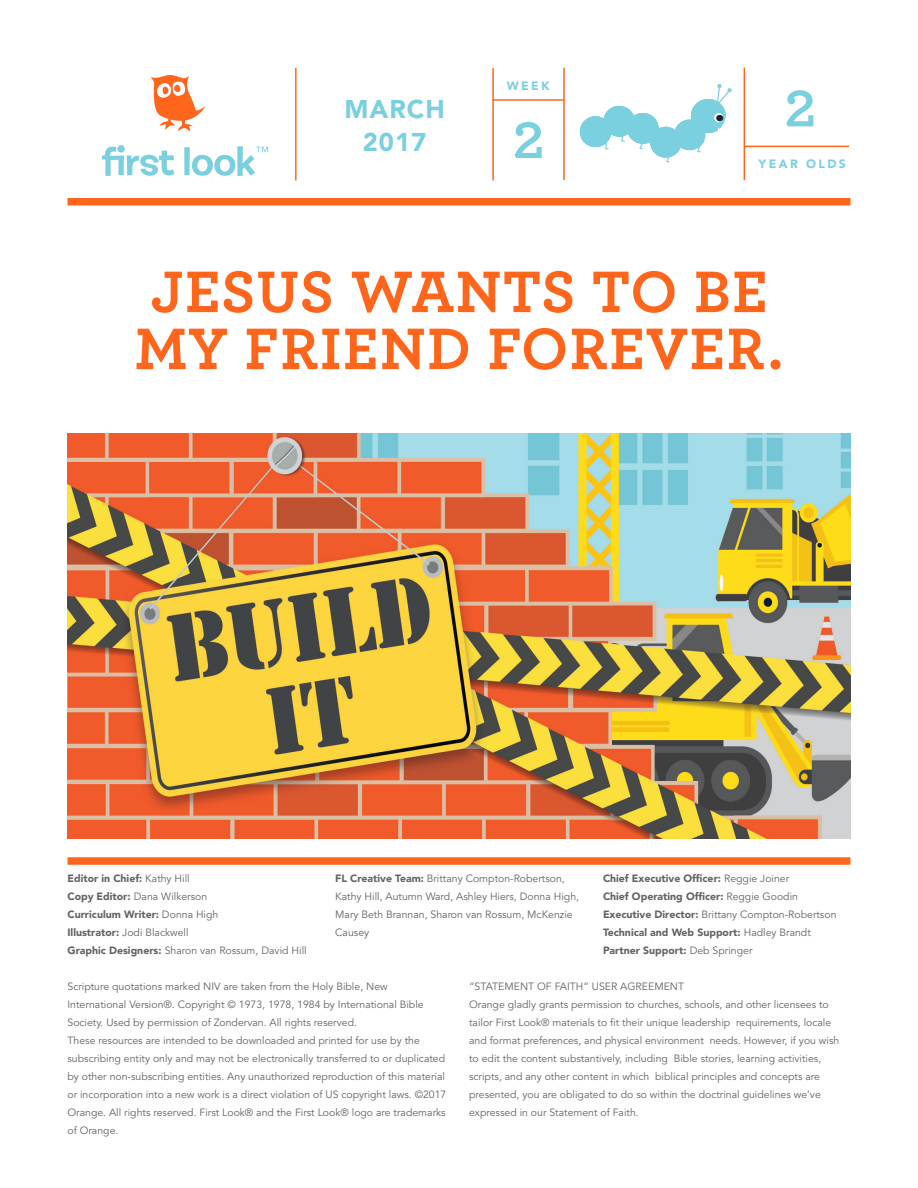
<style>
.page{position:relative;width:918px;height:1188px;background:#fff}
.page>*{position:absolute;margin:0;border:0;box-sizing:border-box;transform-origin:0 0}
.t1{font:700 61.5px/57px "Archer Pro";letter-spacing:.025em;color:#ff661c}
.t2{font:700 54px "Archer Pro";color:#7bd0e0}
.t3{font:900 25.5px/33px "Avenir LT Std";letter-spacing:.04em;color:#7bd0e0;text-align:center}
.t4{font:900 12px "Avenir LT Std";letter-spacing:.2em;color:#7bd0e0}
.t5{font:10.5px/18px "Avenir LT Std";color:#636366}
.t6{font:900 10.5px/18px "Avenir LT Std";color:#636366}
.s1{font-weight:400}
.s2{font-weight:900}
</style>
<div class="page">
<div style="left:68px;top:198px;width:782px;height:8px;background:#ff661c"></div>
<div style="left:68px;top:857px;width:782px;height:8px;background:#ff661c"></div>
<hr style="left:295px;top:68px;width:2px;height:112px;background:#ff661c">
<hr style="left:492px;top:68px;width:2px;height:112px;background:#ff661c">
<svg style="left:151px;top:75px;width:55px;height:57px"></svg>
<svg style="left:102px;top:145px;width:166px;height:31px"></svg>
<hr style="left:744px;top:68px;width:1px;height:112px;background:#ff661c">
<hr style="left:563px;top:68px;width:2px;height:112px;background:#ff661c">
<hr style="left:744px;top:146px;width:105px;height:1px;background:#ff661c">
<hr style="left:493px;top:99px;width:71px;height:2px;background:#ff661c">
<svg style="left:579px;top:84px;width:153px;height:78px"></svg>
<div style="left:716px;top:115px;width:7px;height:6px;background:#231f20;border-radius:50%"></div>
<img style="left:68px;top:434px;width:782px;height:404px">
<h3 class="t3" style="left:344px;top:93px;width:102px">MARCH<br>2017</h3>
<p class="t4" style="left:507px;top:78px;width:44px">WEEK</p>
<h2 class="t2" style="left:513px;top:97px;width:33px">2</h2>
<h2 class="t2" style="left:784px;top:66px;width:33px">2</h2>
<p class="t4" style="left:759px;top:157px;width:89px">YEAR OLDS</p>
<h1 class="t1" style="left:135px;top:259px;width:650px">JESUS WANTS TO BE<br>MY FRIEND FOREVER.</h1>
<p class="t6" style="left:68px;top:869px;width:241px">Editor in Chief: <span class="s1">Kathy Hill<br></span>Copy Editor: <span class="s1">Dana Wilkerson<br></span>Curriculum Writer: <span class="s1">Donna High<br></span>Illustrator: <span class="s1">Jodi Blackwell<br></span>Graphic Designers: <span class="s1">Sharon van Rossum, David Hill</span></p>
<p class="t5" style="left:335px;top:870px;width:245px"><span class="s2">FL Creative Team:</span> Brittany Compton-Robertson, Kathy Hill, Autumn Ward, Ashley Hiers, Donna High, Mary Beth Brannan, Sharon van Rossum, McKenzie Causey</p>
<p class="t6" style="left:603px;top:869px;width:235px">Chief Executive Officer: <span class="s1">Reggie Joiner<br></span>Chief Operating Officer: <span class="s1">Reggie Goodin </span>Executive Director: <span class="s1">Brittany Compton-Robertson </span>Technical and Web Support: <span class="s1">Hadley Brandt </span>Partner Support: <span class="s1">Deb Springer</span></p>
<p class="t5" style="left:68px;top:978px;width:380px">Scripture quotations marked NIV are taken from the Holy Bible, New International Version®. Copyright © 1973, 1978, 1984 by International Bible Society. Used by permission of Zondervan. All rights reserved.<br>These resources are intended to be downloaded and printed for use by the subscribing entity only and may not be electronically transferred to or duplicated by other non-subscribing entities. Any unauthorized reproduction of this material or incorporation into a new work is a direct violation of US copyright laws. ©2017<br>Orange. All rights reserved. First Look® and the First Look® logo are trademarks of Orange.</p>
<p class="t5" style="left:469px;top:978px;width:372px">“STATEMENT OF FAITH” USER AGREEMENT<br>Orange gladly grants permission to churches, schools, and other licensees to tailor First Look® materials to fit their unique leadership requirements, locale and format preferences, and physical environment needs. However, if you wish to edit the content substantively, including Bible stories, learning activities, scripts, and any other content in which biblical principles and concepts are presented, you are obligated to do so within the doctrinal guidelines we’ve expressed in our Statement of Faith.</p>
</div>
